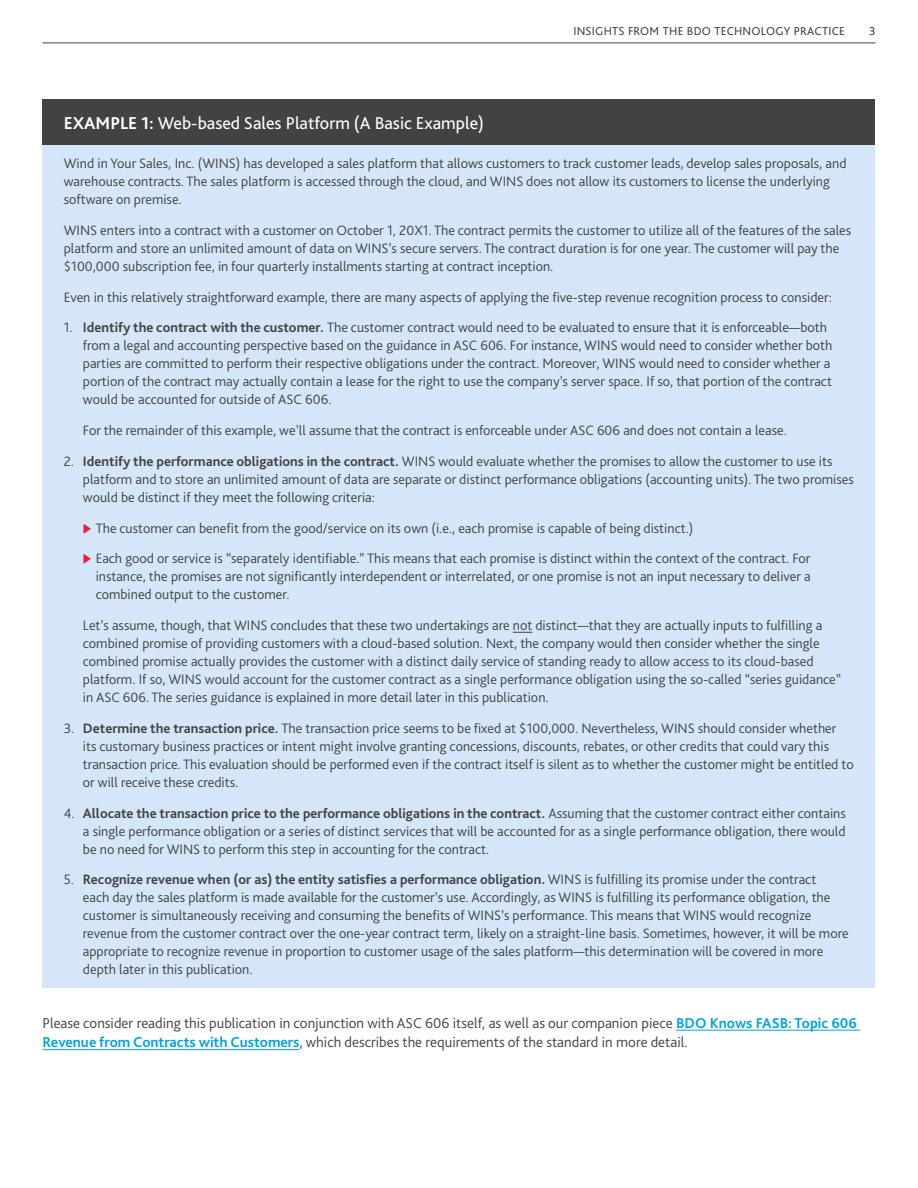
<style>
.page{position:relative;width:918px;height:1188px;background:#fff}
.page>*{position:absolute;margin:0;border:0;box-sizing:border-box;transform-origin:0 0}
.t1{font:18px "Bliss Pro";color:#fff}
.t2{font:300 15px/19.5px "Bliss Pro";color:#424241}
.t3{font:300 14.25px/18px "Bliss Pro";color:#424241}
.t4{font:12px "Bliss Pro";letter-spacing:.02em;color:#424241}
.s1{font-weight:700}
.s2{color:#ed1a3b}
.s3{font-weight:700;color:#00a4df}
</style>
<div class="page">
<div style="left:43px;top:99px;width:832px;height:47px;background:#424241"></div>
<div style="left:43px;top:146px;width:832px;height:71px;background:#d4e6f7"></div>
<div style="left:43px;top:213px;width:832px;height:71px;background:#d4e6f7"></div>
<div style="left:43px;top:279px;width:832px;height:35px;background:#d4e6f7"></div>
<div style="left:43px;top:310px;width:832px;height:107px;background:#d4e6f7"></div>
<div style="left:43px;top:413px;width:832px;height:35px;background:#d4e6f7"></div>
<div style="left:43px;top:444px;width:832px;height:71px;background:#d4e6f7"></div>
<div style="left:43px;top:510px;width:832px;height:35px;background:#d4e6f7"></div>
<div style="left:43px;top:541px;width:832px;height:71px;background:#d4e6f7"></div>
<div style="left:43px;top:608px;width:832px;height:107px;background:#d4e6f7"></div>
<svg style="left:513px;top:632px;width:19px;height:1px"></svg>
<div style="left:43px;top:711px;width:832px;height:89px;background:#d4e6f7"></div>
<div style="left:43px;top:795px;width:832px;height:71px;background:#d4e6f7"></div>
<div style="left:43px;top:862px;width:832px;height:125px;background:#d4e6f7"></div>
<hr style="left:676px;top:1030px;width:184px;height:1px;background:#00a4df">
<hr style="left:43px;top:1049px;width:256px;height:1px;background:#00a4df">
<hr style="left:43px;top:43px;width:832px;height:1px;background:#424241">
<p class="t4" style="left:573px;top:24px;width:273px">INSIGHTS FROM THE BDO TECHNOLOGY PRACTICE</p>
<p class="t4" style="left:869px;top:24px;width:8px">3</p>
<p class="t1" style="left:64px;top:112px;width:422px"><span class="s1">EXAMPLE 1:</span> Web-based Sales Platform (A Basic Example)</p>
<p class="t3" style="left:64px;top:154px;width:784px">Wind in Your Sales, Inc. (WINS) has developed a sales platform that allows customers to track customer leads, develop sales proposals, and warehouse contracts. The sales platform is accessed through the cloud, and WINS does not allow its customers to license the underlying software on premise.</p>
<p class="t3" style="left:64px;top:221px;width:789px">WINS enters into a contract with a customer on October 1, 20X1. The contract permits the customer to utilize all of the features of the sales platform and store an unlimited amount of data on WINS’s secure servers. The contract duration is for one year. The customer will pay the $100,000 subscription fee, in four quarterly installments starting at contract inception.</p>
<p class="t3" style="left:64px;top:288px;width:770px">Even in this relatively straightforward example, there are many aspects of applying the five-step revenue recognition process to consider:</p>
<p class="t3" style="left:83px;top:318px;width:751px;text-indent:-19px">1. <span class="s1">Identify the contract with the customer.</span> The customer contract would need to be evaluated to ensure that it is enforceable—both from a legal and accounting perspective based on the guidance in ASC 606. For instance, WINS would need to consider whether both parties are committed to perform their respective obligations under the contract. Moreover, WINS would need to consider whether a portion of the contract may actually contain a lease for the right to use the company’s server space. If so, that portion of the contract would be accounted for outside of ASC 606.</p>
<p class="t3" style="left:83px;top:421px;width:705px">For the remainder of this example, we’ll assume that the contract is enforceable under ASC 606 and does not contain a lease.</p>
<p class="t3" style="left:83px;top:452px;width:772px;text-indent:-19px">2. <span class="s1">Identify the performance obligations in the contract.</span> WINS would evaluate whether the promises to allow the customer to use its platform and to store an unlimited amount of data are separate or distinct performance obligations (accounting units). The two promises would be distinct if they meet the following criteria:</p>
<p class="t3" style="left:83px;top:519px;width:612px"><span class="s2">◆</span> The customer can benefit from the good/service on its own (i.e., each promise is capable of being distinct.)</p>
<p class="t3" style="left:96px;top:549px;width:717px;text-align:justify;text-indent:-13px"><span class="s2">◆</span> Each good or service is “separately identifiable.” This means that each promise is distinct within the context of the contract. For instance, the promises are not significantly interdependent or interrelated, or one promise is not an input necessary to deliver a combined output to the customer.</p>
<p class="t3" style="left:83px;top:616px;width:760px">Let’s assume, though, that WINS concludes that these two undertakings are not distinct—that they are actually inputs to fulfilling a combined promise of providing customers with a cloud-based solution. Next, the company would then consider whether the single combined promise actually provides the customer with a distinct daily service of standing ready to allow access to its cloud-based platform. If so, WINS would account for the customer contract as a single performance obligation using the so-called “series guidance” in ASC 606. The series guidance is explained in more detail later in this publication.</p>
<p class="t3" style="left:83px;top:719px;width:772px;text-indent:-19px">3. <span class="s1">Determine the transaction price.</span> The transaction price seems to be fixed at $100,000. Nevertheless, WINS should consider whether<br>its customary business practices or intent might involve granting concessions, discounts, rebates, or other credits that could vary this transaction price. This evaluation should be performed even if the contract itself is silent as to whether the customer might be entitled to or will receive these credits.</p>
<p class="t3" style="left:83px;top:804px;width:764px;text-align:justify;text-indent:-19px">4. <span class="s1">Allocate the transaction price to the performance obligations in the contract.</span> Assuming that the customer contract either contains a single performance obligation or a series of distinct services that will be accounted for as a single performance obligation, there would be no need for WINS to perform this step in accounting for the contract.</p>
<p class="t3" style="left:83px;top:870px;width:767px;text-indent:-19px">5. <span class="s1">Recognize revenue when (or as) the entity satisfies a performance obligation.</span> WINS is fulfilling its promise under the contract<br>each day the sales platform is made available for the customer’s use. Accordingly, as WINS is fulfilling its performance obligation, the customer is simultaneously receiving and consuming the benefits of WINS’s performance. This means that WINS would recognize revenue from the customer contract over the one-year contract term, likely on a straight-line basis. Sometimes, however, it will be more appropriate to recognize revenue in proportion to customer usage of the sales platform—this determination will be covered in more depth later in this publication.</p>
<p class="t2" style="left:43px;top:1013px;width:816px">Please consider reading this publication in conjunction with ASC 606 itself, as well as our companion piece <span class="s3">BDO Knows FASB: Topic 606<br>Revenue from Contracts with Customers</span>, which describes the requirements of the standard in more detail.</p>
</div>
